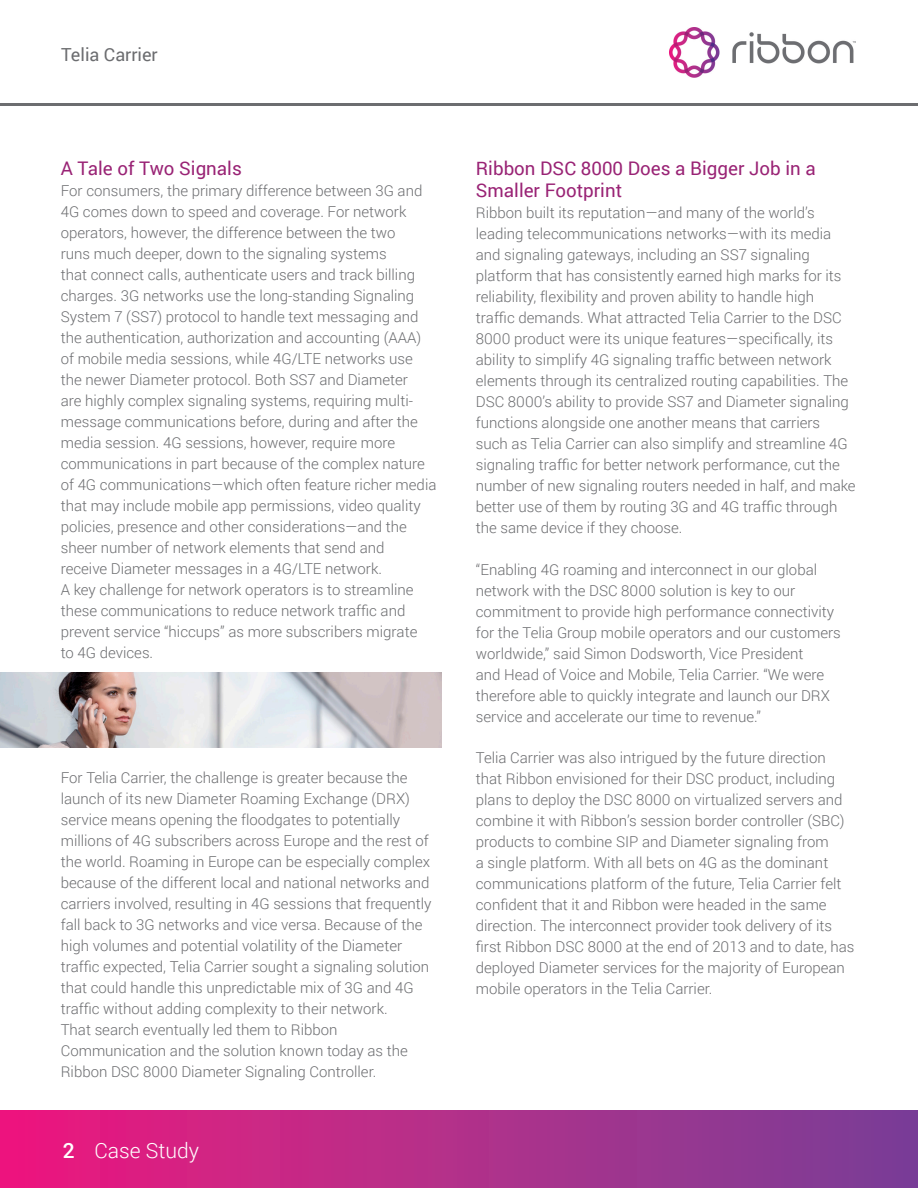
<style>
.page{position:relative;width:918px;height:1188px;background:#fff}
.page>*{position:absolute;margin:0;border:0;box-sizing:border-box;transform-origin:0 0}
.t1{font:300 21px "Roboto";color:#fff}
.Heading-h2{font:18.75px/22.5px "Roboto";color:#992375}
.Page-Heading-Title{font:18px "Roboto";color:#6c6d70}
.Body{font:300 15px/21px "Roboto";color:#6c6d70}
.s1{font-weight:500}
</style>
<div class="page">
<div style="left:0;top:1110px;width:918px;height:78px;background:linear-gradient(to right,#ed197d,#784197)"></div>
<hr style="left:0;top:104px;width:918px;height:2px;background:#6c6d70">
<img style="left:669px;top:28px;width:186px;height:50px">
<img style="left:0;top:673px;width:441px;height:75px">
<p class="Page-Heading-Title" style="left:61px;top:42px;width:98px">Telia Carrier</p>
<p class="Heading-h2" style="left:61px;top:156px;width:183px">A Tale of Two Signals</p>
<p class="Body" style="left:61px;top:180px;width:377px">For consumers, the primary difference between 3G and 4G comes down to speed and coverage. For network operators, however, the difference between the two<br>runs much deeper, down to the signaling systems<br>that connect calls, authenticate users and track billing charges. 3G networks use the long-standing Signaling System 7 (SS7) protocol to handle text messaging and the authentication, authorization and accounting (AAA) of mobile media sessions, while 4G/LTE networks use the newer Diameter protocol. Both SS7 and Diameter<br>are highly complex signaling systems, requiring multi&shy;message communications before, during and after the media session. 4G sessions, however, require more communications in part because of the complex nature of 4G communications—which often feature richer media that may include mobile app permissions, video quality policies, presence and other considerations—and the sheer number of network elements that send and<br>receive Diameter messages in a 4G/LTE network.<br>A key challenge for network operators is to streamline these communications to reduce network traffic and prevent service “hiccups” as more subscribers migrate<br>to 4G devices.</p>
<p class="Body" style="left:61px;top:767px;width:372px">For Telia Carrier, the challenge is greater because the launch of its new Diameter Roaming Exchange (DRX) service means opening the floodgates to potentially millions of 4G subscribers across Europe and the rest of the world. Roaming in Europe can be especially complex because of the different local and national networks and carriers involved, resulting in 4G sessions that frequently fall back to 3G networks and vice versa. Because of the high volumes and potential volatility of the Diameter traffic expected, Telia Carrier sought a signaling solution that could handle this unpredictable mix of 3G and 4G traffic without adding complexity to their network.<br>That search eventually led them to Ribbon Communication and the solution known today as the Ribbon DSC 8000 Diameter Signaling Controller.</p>
<h1 class="t1" style="left:63px;top:1136px;width:138px"><span class="s1">2</span> Case Study</h1>
<p class="Heading-h2" style="left:476px;top:156px;width:341px">Ribbon DSC 8000 Does a Bigger Job in a<br>Smaller Footprint</p>
<p class="Body" style="left:476px;top:202px;width:381px">Ribbon built its reputation—and many of the world’s leading telecommunications networks—with its media and signaling gateways, including an SS7 signaling platform that has consistently earned high marks for its reliability, flexibility and proven ability to handle high traffic demands. What attracted Telia Carrier to the DSC 8000 product were its unique features—specifically, its ability to simplify 4G signaling traffic between network elements through its centralized routing capabilities. The DSC 8000’s ability to provide SS7 and Diameter signaling functions alongside one another means that carriers such as Telia Carrier can also simplify and streamline 4G signaling traffic for better network performance, cut the number of new signaling routers needed in half, and make better use of them by routing 3G and 4G traffic through the same device if they choose.</p>
<p class="Body" style="left:476px;top:558px;width:366px">“Enabling 4G roaming and interconnect in our global network with the DSC 8000 solution is key to our commitment to provide high performance connectivity for the Telia Group mobile operators and our customers worldwide,” said Simon Dodsworth, Vice President<br>and Head of Voice and Mobile, Telia Carrier. “We were therefore able to quickly integrate and launch our DRX service and accelerate our time to revenue.”</p>
<p class="Body" style="left:476px;top:747px;width:380px">Telia Carrier was also intrigued by the future direction that Ribbon envisioned for their DSC product, including plans to deploy the DSC 8000 on virtualized servers and combine it with Ribbon’s session border controller (SBC) products to combine SIP and Diameter signaling from<br>a single platform. With all bets on 4G as the dominant communications platform of the future, Telia Carrier felt confident that it and Ribbon were headed in the same direction. The interconnect provider took delivery of its first Ribbon DSC 8000 at the end of 2013 and to date, has deployed Diameter services for the majority of European mobile operators in the Telia Carrier.</p>
</div>
